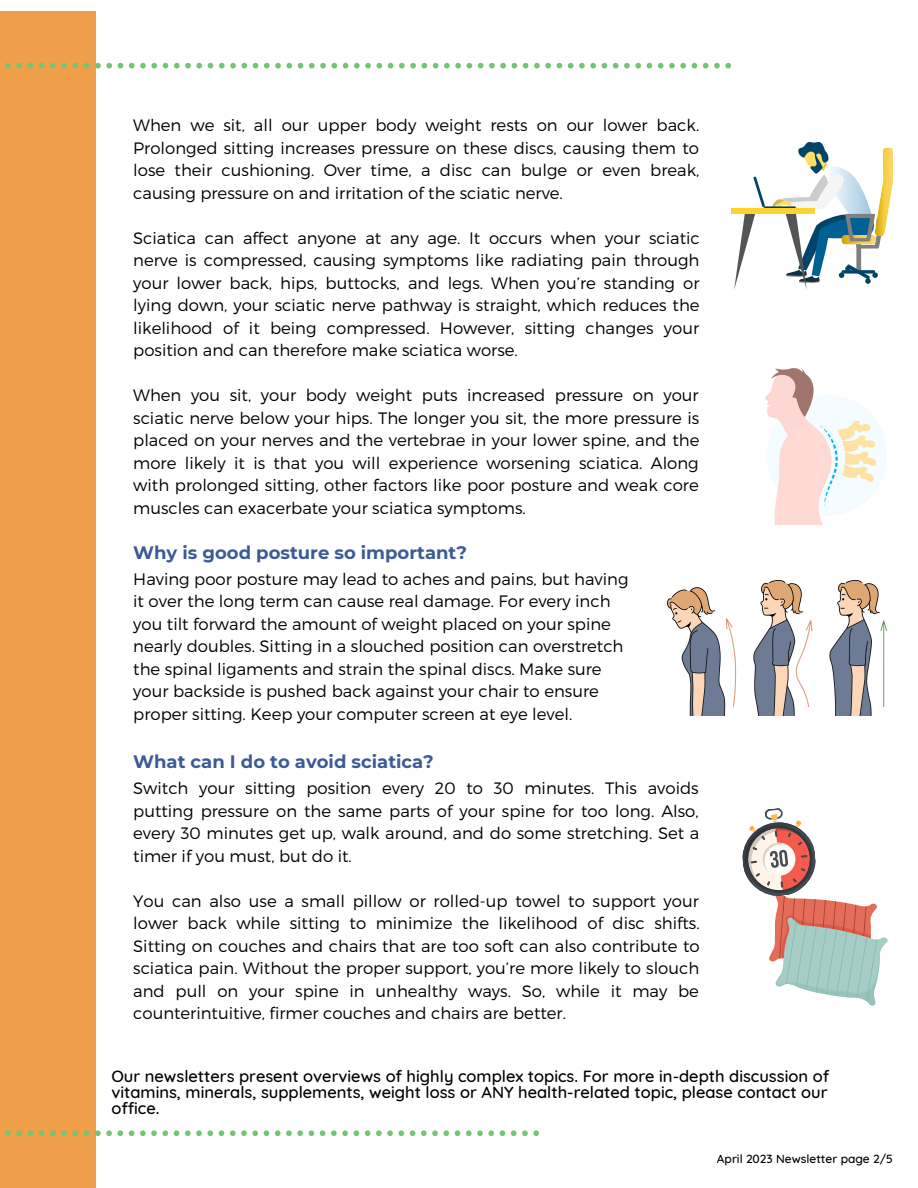
<style>
.page{position:relative;width:918px;height:1188px;background:#fff}
.page>*{position:absolute;margin:0;border:0;box-sizing:border-box;transform-origin:0 0}
.t1{font:700 18px "Montserrat";color:#3d5a98}
.t2{font:300 16.5px/22.5px "Montserrat";color:#000;text-align:justify}
.t3{font:500 16.5px/15.8px "Quicksand";color:#000;text-align:justify}
.t4{font:500 12px "Quicksand";color:#000}
</style>
<div class="page">
<div style="left:0;top:11px;width:96px;height:1177px;background:#ef9e4a"></div>
<svg style="left:5px;top:63px;width:726px;height:5px"></svg>
<svg style="left:5px;top:1130px;width:534px;height:6px"></svg>
<svg style="left:734px;top:142px;width:159px;height:147px"></svg>
<div style="left:731px;top:209px;width:84px;height:5px;background:#ffd22e"></div>
<img style="left:765px;top:368px;width:122px;height:157px">
<img style="left:667px;top:580px;width:220px;height:135px">
<svg style="left:742px;top:808px;width:146px;height:198px"></svg>
<p class="t2" style="left:133px;top:113px;width:568px">When we sit, all our upper body weight rests on our lower back.<br>Prolonged sitting increases pressure on these discs, causing them to lose their cushioning. Over time, a disc can bulge or even break, causing pressure on and irritation of the sciatic nerve.</p>
<p class="t2" style="left:133px;top:226px;width:568px">Sciatica can affect anyone at any age. It occurs when your sciatic nerve is compressed, causing symptoms like radiating pain through your lower back, hips, buttocks, and legs. When you’re standing or lying down, your sciatic nerve pathway is straight, which reduces the likelihood of it being compressed. However, sitting changes your position and can therefore make sciatica worse.</p>
<p class="t2" style="left:133px;top:383px;width:568px">When you sit, your body weight puts increased pressure on your sciatic nerve below your hips. The longer you sit, the more pressure is placed on your nerves and the vertebrae in your lower spine, and the more likely it is that you will experience worsening sciatica. Along with prolonged sitting, other factors like poor posture and weak core muscles can exacerbate your sciatica symptoms.</p>
<p class="t1" style="left:133px;top:542px;width:335px">Why is good posture so important?</p>
<p class="t2" style="left:133px;top:567px;width:497px;text-align:left">Having poor posture may lead to aches and pains, but having it over the long term can cause real damage. For every inch you tilt forward the amount of weight placed on your spine nearly doubles. Sitting in a slouched position can overstretch the spinal ligaments and strain the spinal discs. Make sure your backside is pushed back against your chair to ensure proper sitting. Keep your computer screen at eye level.</p>
<p class="t1" style="left:133px;top:751px;width:302px">What can I do to avoid sciatica?</p>
<p class="t2" style="left:133px;top:776px;width:568px">Switch your sitting position every 20 to 30 minutes. This avoids putting pressure on the same parts of your spine for too long. Also, every 30 minutes get up, walk around, and do some stretching. Set a timer if you must, but do it.</p>
<p class="t2" style="left:133px;top:889px;width:568px">You can also use a small pillow or rolled-up towel to support your lower back while sitting to minimize the likelihood of disc shifts.<br>Sitting on couches and chairs that are too soft can also contribute to sciatica pain. Without the proper support, you’re more likely to slouch and pull on your spine in unhealthy ways. So, while it may be counterintuitive, firmer couches and chairs are better.</p>
<p class="t3" style="left:111px;top:1068px;width:719px">Our newsletters present overviews of highly complex topics. For more in-depth discussion of vitamins, minerals, supplements, weight loss or ANY health-related topic, please contact our office.</p>
<p class="t4" style="left:717px;top:1151px;width:178px">April 2023 Newsletter page 2/5</p>
</div>
